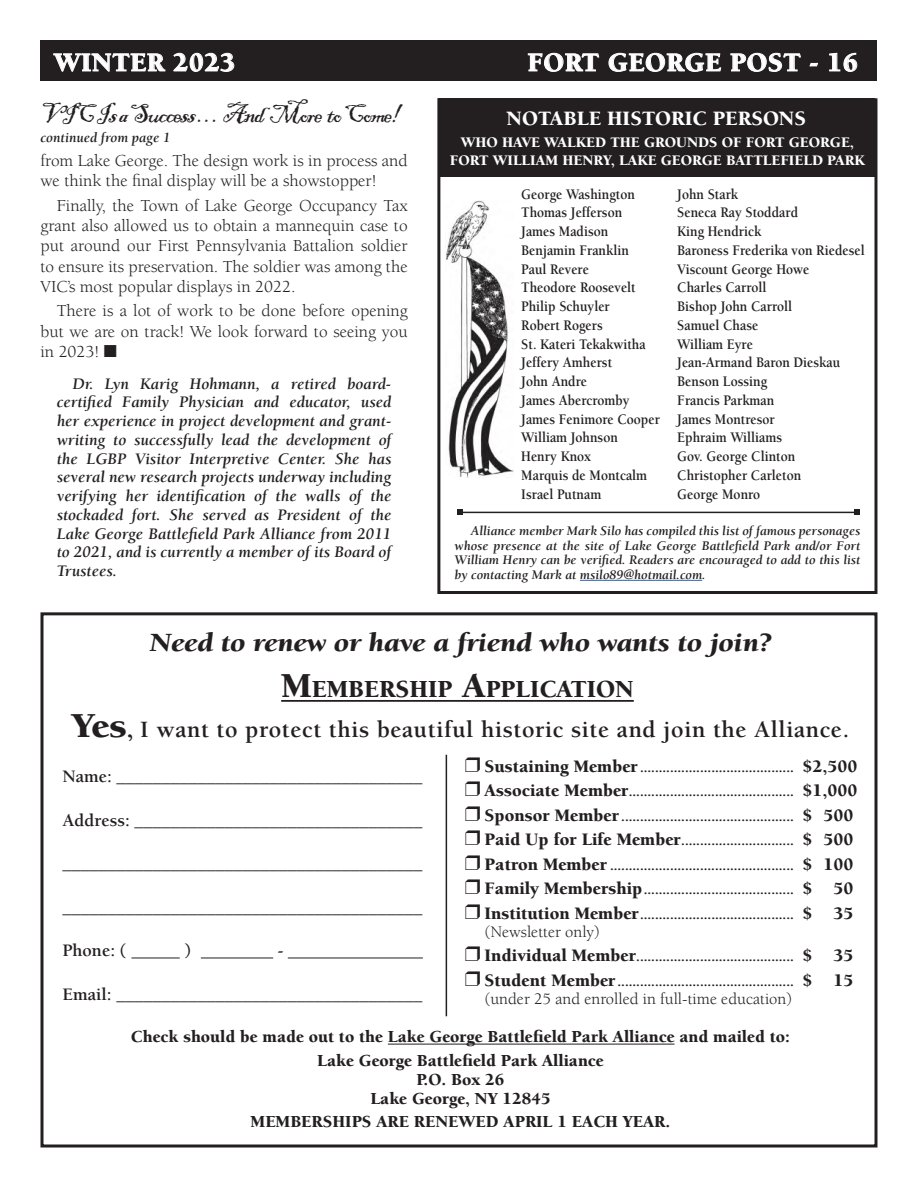
<style>
.page{position:relative;width:918px;height:1188px;background:#fff}
.page>*{position:absolute;margin:0;border:0;box-sizing:border-box;transform-origin:0 0}
.t1{font:italic 900 27px "Berkeley";color:#231f20;scale:1.1 1}
.t2{font:27px "Blackadder ITC";letter-spacing:-.05em;color:#231f20}
.t3{font:900 27px "Berkeley";letter-spacing:.025em;color:#fff}
.t4{font:900 25.2px "Berkeley";color:#231f20}
.t5{font:700 24px "Berkeley";letter-spacing:.025em;color:#231f20}
.t6{font:900 21px "Berkeley";color:#fff}
.t7{font:700 18px "Berkeley";color:#231f20}
.t8{font:900 17.4px/23.4px "Berkeley";color:#231f20;text-align:center}
.t9{font:17.25px/20.2px "Berkeley";color:#231f20;text-align:justify}
.t10{font:italic 700 16.5px/18.8px "Berkeley";color:#231f20;text-align:justify}
.t11{font:16.5px "Berkeley";color:#231f20}
.t12{font:700 15px/18.8px "Berkeley";color:#231f20;scale:.9 1}
.t13{font:900 15px/18px "Berkeley";color:#fff;text-align:center}
.t14{font:italic 700 14.25px "Berkeley";color:#231f20}
.t15{font:900 13.5px/24.5px "Berkeley";color:#231f20}
.t16{font:italic 700 13.5px/14.5px "Berkeley";color:#231f20;text-align:justify}
.s1{font-size:36px}
.s2{font-weight:900;font-size:36px}
.s3{font-weight:900}
.s4{font-size:18px}
</style>
<div class="page">
<div style="left:40px;top:40px;width:838px;height:41px;background:#231f20"></div>
<svg style="left:53px;top:53px;width:112px;height:19px"></svg>
<svg style="left:173px;top:53px;width:61px;height:19px"></svg>
<svg style="left:528px;top:53px;width:71px;height:19px"></svg>
<svg style="left:609px;top:53px;width:112px;height:19px"></svg>
<svg style="left:730px;top:53px;width:71px;height:19px"></svg>
<svg style="left:810px;top:63px;width:8px;height:4px"></svg>
<svg style="left:829px;top:53px;width:28px;height:19px"></svg>
<div style="left:437px;top:98px;width:440px;height:496px;border:3px solid #231f20"></div>
<div style="left:40px;top:612px;width:838px;height:536px;border:3px solid #231f20"></div>
<hr style="left:388px;top:1044px;width:287px;height:1px;background:#231f20">
<hr style="left:131px;top:958px;width:49px;height:1px;background:#231f20">
<hr style="left:201px;top:958px;width:72px;height:1px;background:#231f20">
<hr style="left:288px;top:958px;width:135px;height:1px;background:#231f20">
<hr style="left:446px;top:755px;width:1px;height:261px;background:#231f20">
<hr style="left:281px;top:700px;width:353px;height:2px;background:#231f20">
<hr style="left:580px;top:580px;width:122px;height:1px;background:#2865b1">
<div style="left:438px;top:98px;width:436px;height:79px;background:#231f20"></div>
<img style="left:446px;top:201px;width:67px;height:277px">
<hr style="left:460px;top:512px;width:397px;height:1px;background:#231f20">
<svg style="left:458px;top:509px;width:6px;height:6px"></svg>
<svg style="left:854px;top:509px;width:6px;height:6px"></svg>
<h1 class="t3" style="left:54px;top:48px;width:183px">WINTER 2023</h1>
<h1 class="t3" style="left:527px;top:48px;width:332px">FORT GEORGE POST - 16</h1>
<h1 class="t2" style="left:40px;top:98px;width:361px">VIC Is a Success . . . And More to Come!</h1>
<p class="t14" style="left:40px;top:130px;width:131px">continued from page 1</p>
<p class="t9" style="left:40px;top:151px;width:369px">from Lake George. The design work is in process and we think the final display will be a showstopper!</p>
<p class="t9" style="left:40px;top:196px;width:369px;text-indent:16px">Finally, the Town of Lake George Occupancy Tax grant also allowed us to obtain a mannequin case to put around our First Pennsylvania Battalion soldier to ensure its preservation. The soldier was among the VIC’s most popular displays in 2022.</p>
<p class="t9" style="left:40px;top:301px;width:369px;text-indent:16px">There is a lot of work to be done before opening but we are on track! We look forward to seeing you in 2023! ■</p>
<p class="t10" style="left:57px;top:374px;width:336px;text-indent:16px">Dr. Lyn Karig Hohmann, a retired board&shy;certified Family Physician and educator, used her experience in project development and grant&shy;writing to successfully lead the development of the LGBP Visitor Interpretive Center. She has several new research projects underway including verifying her identification of the walls of the stockaded fort. She served as President of the Lake George Battlefield Park Alliance from 2011 to 2021, and is currently a member of its Board of Trustees.</p>
<h3 class="t6" style="left:507px;top:107px;width:301px">NOTABLE HISTORIC PERSONS</h3>
<p class="t13" style="left:450px;top:134px;width:416px">WHO HAVE WALKED THE GROUNDS OF FORT GEORGE,<br>FORT WILLIAM HENRY, LAKE GEORGE BATTLEFIELD PARK</p>
<p class="t12" style="left:521px;top:185px;width:156px">George Washington<br>Thomas Jefferson<br>James Madison<br>Benjamin Franklin<br>Paul Revere<br>Theodore Roosevelt<br>Philip Schuyler<br>Robert Rogers<br>St. Kateri Tekakwitha<br>Jeffery Amherst<br>John Andre<br>James Abercromby<br>James Fenimore Cooper<br>William Johnson<br>Henry Knox<br>Marquis de Montcalm<br>Israel Putnam</p>
<p class="t12" style="left:677px;top:185px;width:210px">John Stark<br>Seneca Ray Stoddard<br>King Hendrick<br>Baroness Frederika von Riedesel<br>Viscount George Howe<br>Charles Carroll<br>Bishop John Carroll<br>Samuel Chase<br>William Eyre<br>Jean-Armand Baron Dieskau<br>Benson Lossing<br>Francis Parkman<br>James Montresor<br>Ephraim Williams<br>Gov. George Clinton<br>Christopher Carleton<br>George Monro</p>
<p class="t16" style="left:455px;top:524px;width:407px;text-indent:16px">Alliance member Mark Silo has compiled this list of famous personages whose presence at the site of Lake George Battlefield Park and/or Fort William Henry can be verified. Readers are encouraged to add to this list by contacting Mark at msilo89@hotmail.com.</p>
<h1 class="t1" style="left:149px;top:628px;width:567px">Need to renew or have a friend who wants to join?</h1>
<h2 class="t4" style="left:281px;top:676px;width:334px"><span class="s1">M</span>EMBERSHIP <span class="s1">A</span>PPLICATION</h2>
<h3 class="t5" style="left:72px;top:716px;width:779px"><span class="s2">Yes</span><span class="s3">,</span> I want to protect this beautiful historic site and join the Alliance.</h3>
<h3 class="t7" style="left:63px;top:767px;width:362px">Name: __________________________________</h3>
<h3 class="t7" style="left:63px;top:810px;width:362px">Address: ________________________________</h3>
<h3 class="t7" style="left:63px;top:854px;width:362px">________________________________________</h3>
<h3 class="t7" style="left:63px;top:897px;width:362px">________________________________________</h3>
<h3 class="t7" style="left:63px;top:941px;width:66px">Phone: (</h3>
<h3 class="t7" style="left:185px;top:941px;width:8px">)</h3>
<h3 class="t7" style="left:278px;top:941px;width:6px">-</h3>
<h3 class="t7" style="left:63px;top:984px;width:362px">Email: __________________________________</h3>
<p class="t15" style="left:485px;top:756px;width:375px"><span class="s4">Sustaining Member</span> ......................................... <span class="s4">$2,500<br>Associate Member</span>............................................ <span class="s4">$1,000<br>Sponsor Member</span> .............................................. <span class="s4">$ 500<br>Paid Up for Life Member</span>.............................. <span class="s4">$ 500<br>Patron Member</span> ................................................. <span class="s4">$ 100<br>Family Membership</span>........................................ <span class="s4">$ 50<br>Institution Member</span>......................................... <span class="s4">$ 35</span></p>
<p class="t11" style="left:485px;top:923px;width:116px">(Newsletter only)</p>
<p class="t15" style="left:485px;top:945px;width:371px"><span class="s4">Individual Member</span>.......................................... <span class="s4">$ 35<br>Student Member</span> ............................................... <span class="s4">$ 15</span></p>
<p class="t11" style="left:485px;top:990px;width:309px">(under 25 and enrolled in full-time education)</p>
<p class="t8" style="left:131px;top:1026px;width:661px">Check should be made out to the Lake George Battlefield Park Alliance and mailed to:<br>Lake George Battlefield Park Alliance</p>
<p class="t8" style="left:370px;top:1070px;width:182px;line-height:18.9px">P.O. Box 26<br>Lake George, NY 12845</p>
<p class="t8" style="left:251px;top:1110px;width:421px">MEMBERSHIPS ARE RENEWED APRIL 1 EACH YEAR.</p>
</div>
